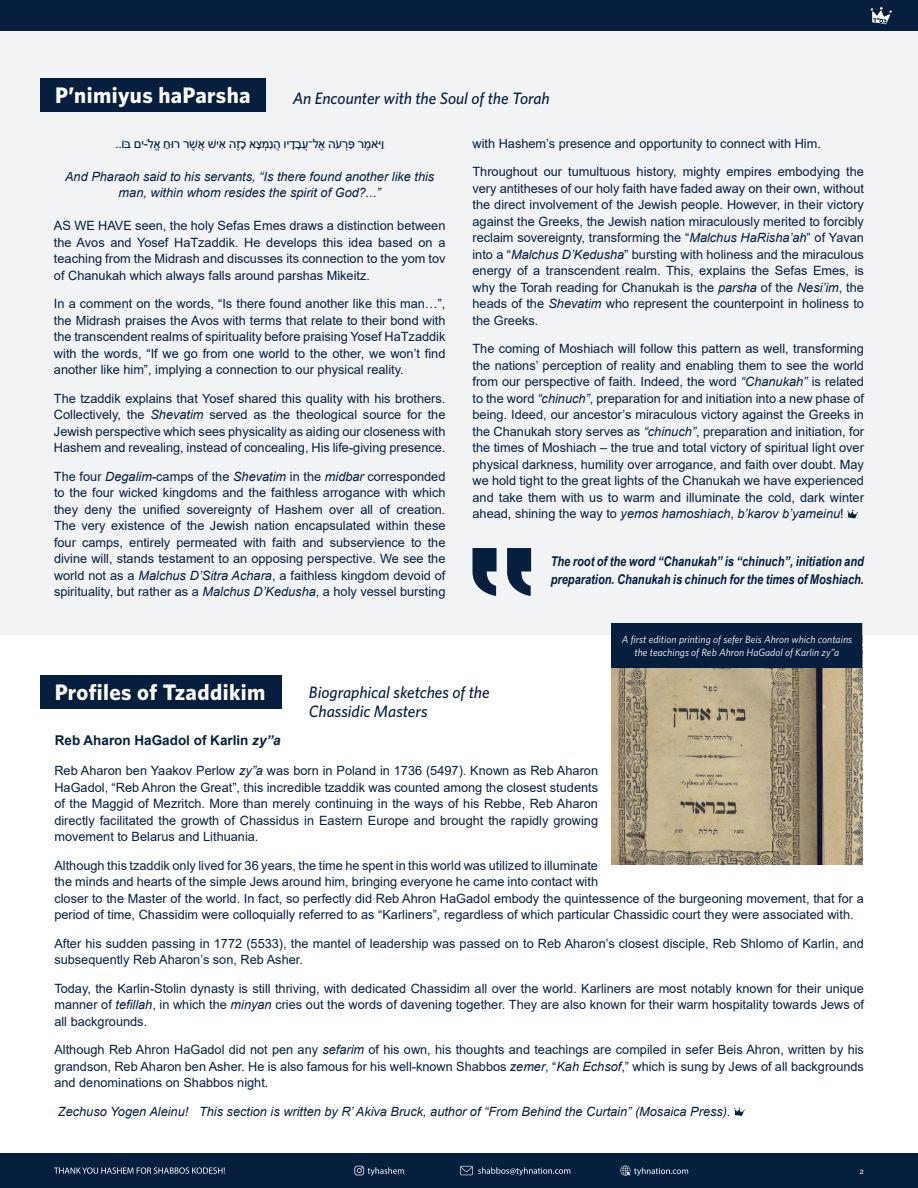
<style>
.page{position:relative;width:918px;height:1188px;background:#fff}
.page>*{position:absolute;margin:0;border:0;box-sizing:border-box;transform-origin:0 0}
.t1{font:700 22.5px "Whitney";letter-spacing:.02em;color:#fff}
.t2{font:italic 500 16.5px/19.5px "Whitney";color:#061f3e}
.t3{font:italic 700 13.5px/18px "Arial Narrow";color:#061f3e}
.t4{font:700 13.5px "Arial";color:#061f3e}
.t5{font:12.75px/16.5px "Arial";color:#061f3e;text-align:justify}
.t6{font:italic 12.75px/16.5px "Arial";color:#061f3e;text-align:center}
.t7{font:italic 10.5px/12.6px "Whitney";color:#fff;text-align:center}
.t8{font:500 7.5px "Raleway";color:#fff}
.s1{font-style:italic}
</style>
<div class="page">
<div style="left:0;top:0;width:918px;height:634px;background:#f2f3f4"></div>
<svg style="left:734px;top:1107px;width:11px;height:9px"></svg>
<div style="left:40px;top:675px;width:242px;height:34px;background:#061f3e"></div>
<img style="left:612px;top:668px;width:250px;height:197px">
<div style="left:612px;top:623px;width:250px;height:45px;background:#061f3e"></div>
<div style="left:40px;top:78px;width:226px;height:34px;background:#061f3e"></div>
<svg style="left:847px;top:510px;width:11px;height:8px"></svg>
<svg style="left:472px;top:548px;width:59px;height:48px"></svg>
<div style="left:0;top:1154px;width:918px;height:34px;background:#061f3e"></div>
<svg style="left:460px;top:1166px;width:110px;height:10px"></svg>
<svg style="left:354px;top:1166px;width:50px;height:10px"></svg>
<svg style="left:620px;top:1166px;width:68px;height:10px"></svg>
<svg style="left:54px;top:1167px;width:171px;height:7px"></svg>
<div style="left:0;top:0;width:918px;height:31px;background:#061f3e"></div>
<svg style="left:871px;top:7px;width:21px;height:17px"></svg>
<p class="t1" style="left:55px;top:81px;width:197px">P’nimiyus haParsha</p>
<p class="t2" style="left:293px;top:88px;width:259px">An Encounter with the Soul of the Torah</p>
<p class="t5" style="left:115px;top:135px;width:271px">ררּ וח ַא ֱל- ֹ יםּ בֹ ו. . ש ֶ ׁשא הא ִ י אכ ָז ֶ צ ָ מ ְ ד ָי וה ֲנ ִ ב ָ ל־ע ֲ הא ֶ ע ֹ ר ְ רּ פ ַ ו ּ ַ י ֹ אמ ֶ</p>
<p class="t5" style="left:472px;top:135px;width:350px">with Hashem’s presence and opportunity to connect with Him.</p>
<p class="t5" style="left:472px;top:164px;width:393px">Throughout our tumultuous history, mighty empires embodying the very antitheses of our holy faith have faded away on their own, without the direct involvement of the Jewish people. However, in their victory against the Greeks, the Jewish nation miraculously merited to forcibly reclaim sovereignty, transforming the “<span class="s1">Malchus HaRisha’ah</span>” of Yavan into a “<span class="s1">Malchus D’Kedusha</span>” bursting with holiness and the miraculous energy of a transcendent realm. This, explains the Sefas Emes, is why the Torah reading for Chanukah is the <span class="s1">parsha</span> of the <span class="s1">Nesi’im</span>, the heads of the <span class="s1">Shevatim</span> who represent the counterpoint in holiness to the Greeks.</p>
<p class="t5" style="left:472px;top:341px;width:393px">The coming of Moshiach will follow this pattern as well, transforming the nations’ perception of reality and enabling them to see the world from our perspective of faith. Indeed, the word <span class="s1">“Chanukah”</span> is related to the word <span class="s1">“chinuch”</span>, preparation for and initiation into a new phase of being. Ideed, our ancestor’s miraculous victory against the Greeks in the Chanukah story serves as <span class="s1">“chinuch”</span>, preparation and initiation, for the times of Moshiach – the true and total victory of spiritual light over physical darkness, humility over arrogance, and faith over doubt. May we hold tight to the great lights of the Chanukah we have experienced and take them with us to warm and illuminate the cold, dark winter ahead, shining the way to <span class="s1">yemos hamoshiach</span>, <span class="s1">b’karov b’yameinu</span>!</p>
<p class="t3" style="left:551px;top:552px;width:315px">The root of the word “Chanukah” is “chinuch”, initiation and preparation. Chanukah is chinuch for the times of Moshiach.</p>
<p class="t5" style="left:189px;top:135px;width:15px">ֲׁ</p>
<p class="t6" style="left:65px;top:168px;width:371px">And Pharaoh said to his servants, “Is there found another like this man, within whom resides the spirit of God?...”</p>
<p class="t5" style="left:54px;top:218px;width:393px">AS WE HAVE seen, the holy Sefas Emes draws a distinction between the Avos and Yosef HaTzaddik. He develops this idea based on a teaching from the Midrash and discusses its connection to the yom tov of Chanukah which always falls around parshas Mikeitz.</p>
<p class="t5" style="left:54px;top:296px;width:393px">In a comment on the words, “Is there found another like this man…”, the Midrash praises the Avos with terms that relate to their bond with the transcendent realms of spirituality before praising Yosef HaTzaddik with the words, “If we go from one world to the other, we won’t find another like him”, implying a connection to our physical reality.</p>
<p class="t5" style="left:54px;top:390px;width:393px">The tzaddik explains that Yosef shared this quality with his brothers.<br>Collectively, the <span class="s1">Shevatim</span> served as the theological source for the Jewish perspective which sees physicality as aiding our closeness with Hashem and revealing, instead of concealing, His life-giving presence.</p>
<p class="t5" style="left:54px;top:468px;width:393px">The four <span class="s1">Degalim</span>-camps of the <span class="s1">Shevatim</span> in the <span class="s1">midbar</span> corresponded to the four wicked kingdoms and the faithless arrogance with which they deny the unified sovereignty of Hashem over all of creation.<br>The very existence of the Jewish nation encapsulated within these four camps, entirely permeated with faith and subservience to the divine will, stands testament to an opposing perspective. We see the world not as a <span class="s1">Malchus D’Sitra Achara</span>, a faithless kingdom devoid of spirituality, but rather as a <span class="s1">Malchus D’Kedusha</span>, a holy vessel bursting</p>
<p class="t1" style="left:55px;top:678px;width:212px">Profiles of Tzaddikim</p>
<p class="t2" style="left:309px;top:682px;width:182px">Biographical sketches of the<br>Chassidic Masters</p>
<p class="t4" style="left:55px;top:731px;width:228px">Reb Aharon HaGadol of Karlin <span class="s1">zy”a</span></p>
<p class="t7" style="left:622px;top:633px;width:232px">A first edition printing of sefer Beis Ahron which contains the teachings of Reb Ahron HaGadol of Karlin zy”a</p>
<p class="t5" style="left:54px;top:763px;width:545px">Reb Aharon ben Yaakov Perlow <span class="s1">zy”a</span> was born in Poland in 1736 (5497). Known as Reb Aharon HaGadol, “Reb Ahron the Great”, this incredible tzaddik was counted among the closest students of the Maggid of Mezritch. More than merely continuing in the ways of his Rebbe, Reb Aharon directly facilitated the growth of Chassidus in Eastern Europe and brought the rapidly growing movement to Belarus and Lithuania.</p>
<p class="t5" style="left:54px;top:857px;width:811px;text-align:left">Although this tzaddik only lived for 36 years, the time he spent in this world was utilized to illuminate<br>the minds and hearts of the simple Jews around him, bringing everyone he came into contact with<br>closer to the Master of the world. In fact, so perfectly did Reb Ahron HaGadol embody the quintessence of the burgeoning movement, that for a period of time, Chassidim were colloquially referred to as “Karliners”, regardless of which particular Chassidic court they were associated with.</p>
<p class="t5" style="left:54px;top:935px;width:811px">After his sudden passing in 1772 (5533), the mantel of leadership was passed on to Reb Aharon’s closest disciple, Reb Shlomo of Karlin, and subsequently Reb Aharon’s son, Reb Asher.</p>
<p class="t5" style="left:54px;top:980px;width:811px">Today, the Karlin-Stolin dynasty is still thriving, with dedicated Chassidim all over the world. Karliners are most notably known for their unique manner of <span class="s1">tefillah</span>, in which the <span class="s1">minyan</span> cries out the words of davening together. They are also known for their warm hospitality towards Jews of all backgrounds.</p>
<p class="t5" style="left:54px;top:1042px;width:811px">Although Reb Ahron HaGadol did not pen any <span class="s1">sefarim</span> of his own, his thoughts and teachings are compiled in sefer Beis Ahron, written by his grandson, Reb Aharon ben Asher. He is also famous for his well-known Shabbos <span class="s1">zemer</span>, “<span class="s1">Kah Echsof</span>,” which is sung by Jews of all backgrounds and denominations on Shabbos night.</p>
<p class="t6" style="left:58px;top:1103px;width:674px">Zechuso Yogen Aleinu! This section is written by R’ Akiva Bruck, author of “From Behind the Curtain” (Mosaica Press).</p>
<p class="t8" style="left:860px;top:1167px;width:6px">2</p>
</div>
